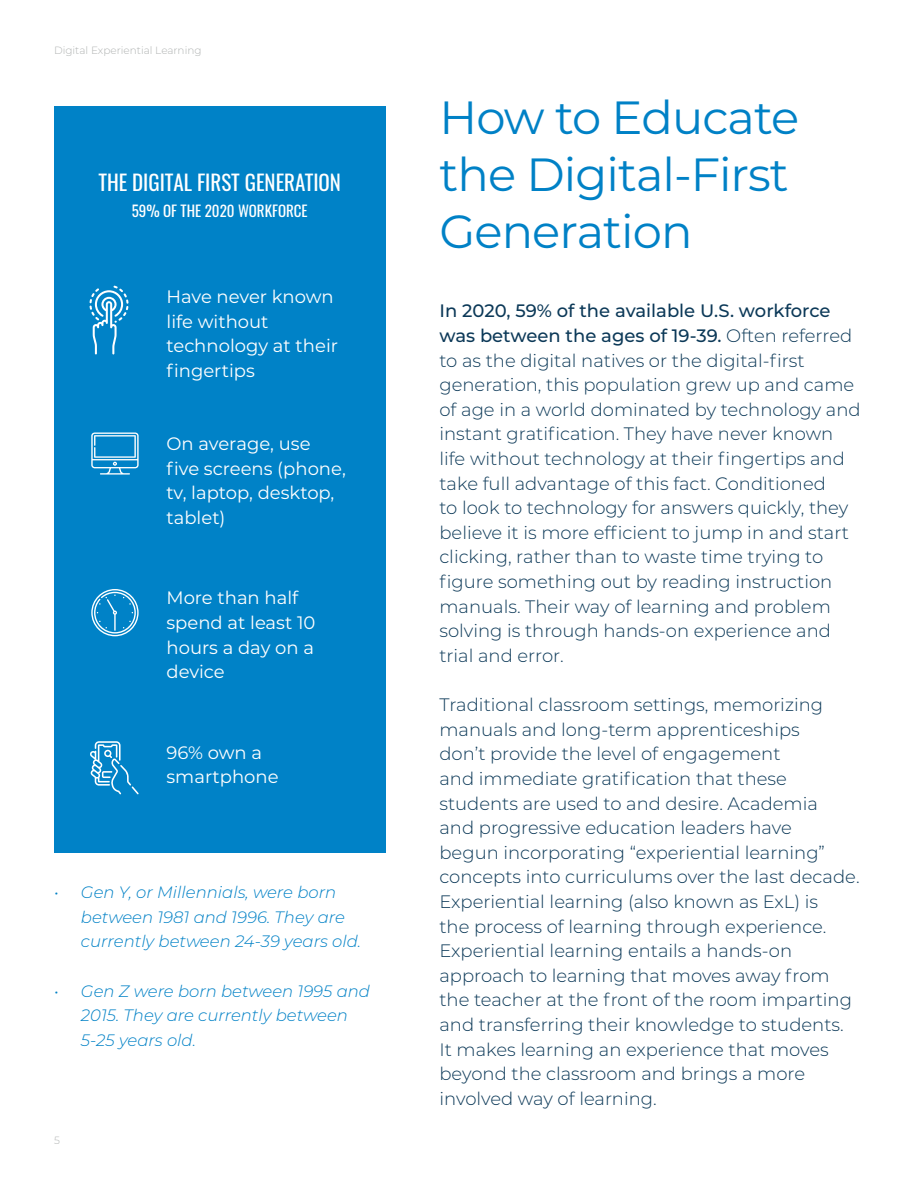
<style>
.page{position:relative;width:918px;height:1188px;background:#fff}
.page>*{position:absolute;margin:0;border:0;box-sizing:border-box;transform-origin:0 0}
.t1{font:46.5px/57px "Montserrat";letter-spacing:-.02em;color:#0081c6}
.t2{font:21px "Oswald";color:#fff}
.t3{font:300 18px/24.6px "Montserrat";color:#0c3958}
.t4{font:18px/24.6px "Montserrat";color:#fff}
.t5{font:italic 300 16.5px/24.6px "Montserrat";color:#0081c6}
.t6{font:15px "Oswald";color:#fff}
.t7{font:300 10.5px "Montserrat";color:#b0b3b2}
.s1{font-weight:500}
</style>
<div class="page">
<div style="left:54px;top:106px;width:332px;height:748px;background:#0082c7"></div>
<svg style="left:91px;top:589px;width:48px;height:47px"></svg>
<svg style="left:90px;top:741px;width:49px;height:53px"></svg>
<svg style="left:91px;top:433px;width:48px;height:42px"></svg>
<svg style="left:90px;top:286px;width:39px;height:68px"></svg>
<p class="t7" style="left:54px;top:43px;width:149px">Digital Experiential Learning</p>
<p class="t2" style="left:98px;top:163px;width:244px">THE DIGITAL FIRST GENERATION</p>
<p class="t6" style="left:132px;top:198px;width:177px">59% OF THE 2020 WORKFORCE</p>
<p class="t4" style="left:166px;top:284px;width:173px">Have never known life without technology at their fingertips</p>
<p class="t4" style="left:166px;top:431px;width:181px">On average, use five screens (phone, tv, laptop, desktop, tablet)</p>
<p class="t4" style="left:166px;top:585px;width:150px">More than half spend at least 10 hours a day on a device</p>
<p class="t4" style="left:166px;top:739px;width:114px">96% own a smartphone</p>
<p class="t5" style="left:81px;top:879px;width:282px;text-indent:-27px">• Gen Y, or Millennials, were born between 1981 and 1996. They are currently between 24-39 years old.</p>
<p class="t5" style="left:81px;top:978px;width:291px;text-indent:-27px">• Gen Z were born between 1995 and<br>2015. They are currently between<br>5-25 years old.</p>
<p class="t7" style="left:54px;top:1133px;width:7px">5</p>
<h1 class="t1" style="left:440px;top:87px;width:361px">How to Educate the Digital-First<br>Generation</h1>
<p class="t3" style="left:440px;top:298px;width:423px"><span class="s1">In 2020, 59% of the available U.S. workforce was between the ages of 19-39.</span> Often referred to as the digital natives or the digital-first generation, this population grew up and came of age in a world dominated by technology and instant gratification. They have never known life without technology at their fingertips and take full advantage of this fact. Conditioned<br>to look to technology for answers quickly, they believe it is more efficient to jump in and start clicking, rather than to waste time trying to figure something out by reading instruction manuals. Their way of learning and problem solving is through hands-on experience and trial and error.</p>
<p class="t3" style="left:440px;top:692px;width:422px">Traditional classroom settings, memorizing manuals and long-term apprenticeships<br>don’t provide the level of engagement<br>and immediate gratification that these students are used to and desire. Academia<br>and progressive education leaders have<br>begun incorporating “experiential learning” concepts into curriculums over the last decade.<br>Experiential learning (also known as ExL) is<br>the process of learning through experience.<br>Experiential learning entails a hands-on approach to learning that moves away from the teacher at the front of the room imparting and transferring their knowledge to students.<br>It makes learning an experience that moves beyond the classroom and brings a more involved way of learning.</p>
</div>
